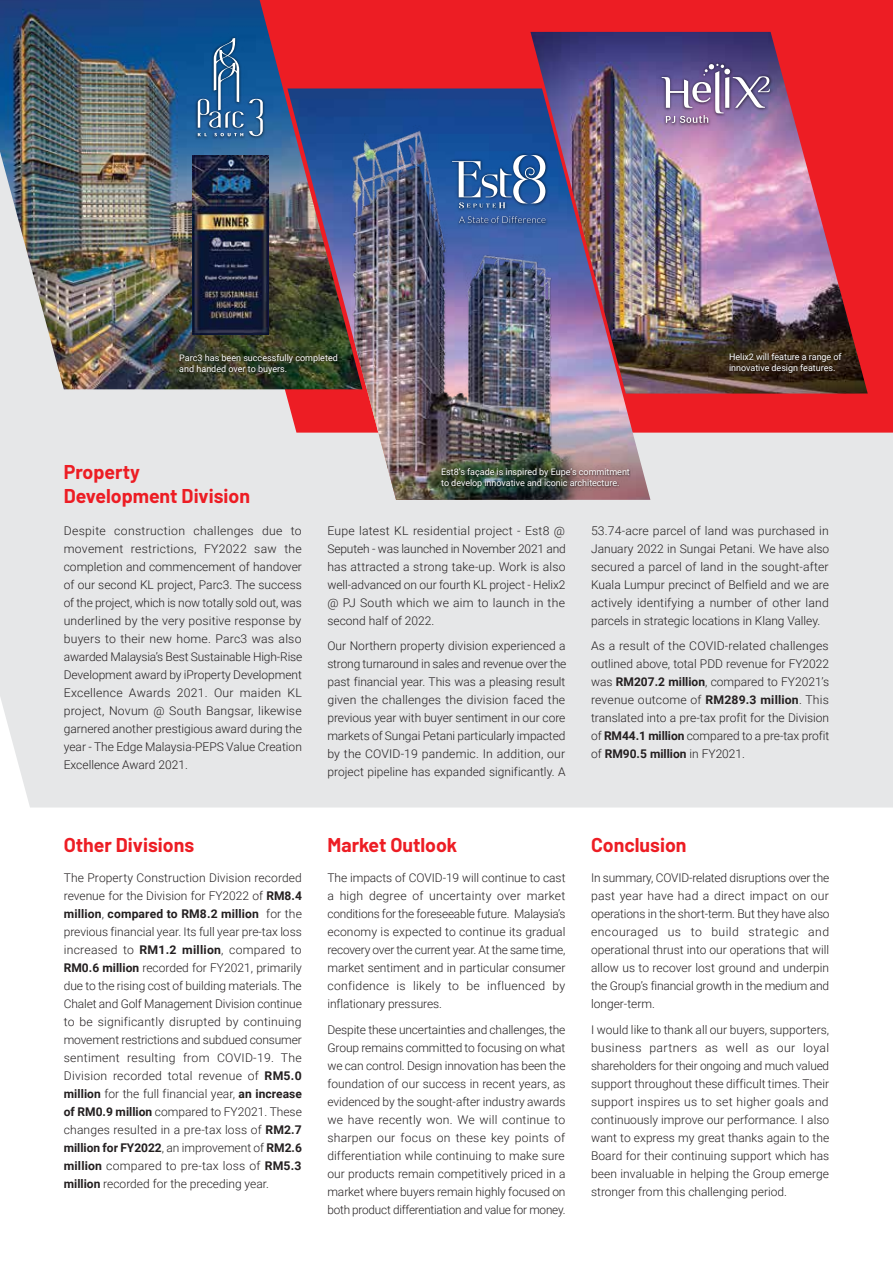
<style>
.page{position:relative;width:893px;height:1263px;background:#fff}
.page>*{position:absolute;margin:0;border:0;box-sizing:border-box;transform-origin:0 0}
.t1{font:700 19.5px/23.4px "Barlow";color:#ed1d24}
.t2{font:300 12px/18px "Roboto";color:#231f20;text-align:justify}
.t3{font:9px/10.8px "Roboto";letter-spacing:-.005em;color:#fff}
.s1{font-weight:700}
</style>
<div class="page">
<div style="left:0;top:389px;width:893px;height:418px;background:#e6e7e8"></div>
<svg style="left:180px;top:0;width:713px;height:433px;background:#eb3036"></svg>
<img style="left:0;top:0;width:362px;height:389px">
<img style="left:585px;top:393px;width:65px;height:107px">
<img style="left:287px;top:88px;width:298px;height:412px">
<img style="left:530px;top:32px;width:338px;height:361px">
<img style="left:192px;top:155px;width:76px;height:179px">
<img style="left:177px;top:351px;width:164px;height:26px">
<img style="left:438px;top:465px;width:195px;height:27px">
<img style="left:726px;top:350px;width:119px;height:26px">
<img style="left:448px;top:151px;width:102px;height:76px">
<svg style="left:452px;top:155px;width:93px;height:68px;background:#4973ac"></svg>
<img style="left:194px;top:34px;width:73px;height:106px">
<svg style="left:198px;top:38px;width:65px;height:98px;background:#336ca0"></svg>
<img style="left:657px;top:60px;width:117px;height:67px">
<svg style="left:662px;top:64px;width:108px;height:59px;background:#8878a5"></svg>
<p class="t3" style="left:179px;top:352px;width:160px">Parc3 has been successfully completed and handed over to buyers.</p>
<h1 class="t1" style="left:64px;top:459px;width:188px">Property<br>Development Division</h1>
<p class="t3" style="left:441px;top:466px;width:190px">Est8’s façade is inspired by Eupe’s commitment to develop innovative and iconic architecture.</p>
<p class="t3" style="left:729px;top:351px;width:114px">Helix2 will feature a range of innovative design features.</p>
<p class="t2" style="left:64px;top:521px;width:240px">Despite construction challenges due to movement restrictions, FY2022 saw the completion and commencement of handover of our second KL project, Parc3. The success of the project, which is now totally sold out, was underlined by the very positive response by buyers to their new home. Parc3 was also awarded Malaysia’s Best Sustainable High-Rise Development award by iProperty Development Excellence Awards 2021. Our maiden KL project, Novum @ South Bangsar, likewise garnered another prestigious award during the year - The Edge Malaysia-PEPS Value Creation Excellence Award 2021.</p>
<p class="t2" style="left:327px;top:521px;width:240px">Eupe latest KL residential project - Est8 @ Seputeh - was launched in November 2021 and has attracted a strong take-up. Work is also well-advanced on our fourth KL project - Helix2 @ PJ South which we aim to launch in the second half of 2022.</p>
<p class="t2" style="left:327px;top:636px;width:240px">Our Northern property division experienced a strong turnaround in sales and revenue over the past financial year. This was a pleasing result given the challenges the division faced the previous year with buyer sentiment in our core markets of Sungai Petani particularly impacted by the COVID-19 pandemic. In addition, our project pipeline has expanded significantly. A</p>
<h1 class="t1" style="left:64px;top:832px;width:132px">Other Divisions</h1>
<p class="t2" style="left:64px;top:869px;width:240px">The Property Construction Division recorded revenue for the Division for FY2022 of <span class="s1">RM8.4 million</span>, <span class="s1">compared to RM8.2 million</span> for the previous financial year. Its full year pre-tax loss increased to <span class="s1">RM1.2 million</span>, compared to <span class="s1">RM0.6 million</span> recorded for FY2021, primarily due to the rising cost of building materials. The Chalet and Golf Management Division continue to be significantly disrupted by continuing movement restrictions and subdued consumer sentiment resulting from COVID-19. The Division recorded total revenue of <span class="s1">RM5.0 million</span> for the full financial year, <span class="s1">an increase of RM0.9 million</span> compared to FY2021. These changes resulted in a pre-tax loss of <span class="s1">RM2.7 million for FY2022</span>, an improvement of <span class="s1">RM2.6 million</span> compared to pre-tax loss of <span class="s1">RM5.3 million</span> recorded for the preceding year.</p>
<h1 class="t1" style="left:327px;top:832px;width:131px">Market Outlook</h1>
<p class="t2" style="left:327px;top:869px;width:240px">The impacts of COVID-19 will continue to cast a high degree of uncertainty over market conditions for the foreseeable future. Malaysia’s economy is expected to continue its gradual recovery over the current year. At the same time, market sentiment and in particular consumer confidence is likely to be influenced by inflationary pressures.</p>
<p class="t2" style="left:327px;top:1020px;width:240px">Despite these uncertainties and challenges, the Group remains committed to focusing on what we can control. Design innovation has been the foundation of our success in recent years, as evidenced by the sought-after industry awards we have recently won. We will continue to sharpen our focus on these key points of differentiation while continuing to make sure our products remain competitively priced in a market where buyers remain highly focused on both product differentiation and value for money.</p>
<p class="t2" style="left:591px;top:521px;width:240px">53.74-acre parcel of land was purchased in January 2022 in Sungai Petani. We have also secured a parcel of land in the sought-after Kuala Lumpur precinct of Belfield and we are actively identifying a number of other land parcels in strategic locations in Klang Valley.</p>
<p class="t2" style="left:591px;top:636px;width:240px">As a result of the COVID-related challenges outlined above, total PDD revenue for FY2022 was <span class="s1">RM207.2 million</span>, compared to FY2021’s revenue outcome of <span class="s1">RM289.3 million</span>. This translated into a pre-tax profit for the Division of <span class="s1">RM44.1 million</span> compared to a pre-tax profit of <span class="s1">RM90.5 million</span> in FY2021.</p>
<h1 class="t1" style="left:591px;top:832px;width:97px">Conclusion</h1>
<p class="t2" style="left:591px;top:869px;width:240px">In summary, COVID-related disruptions over the past year have had a direct impact on our operations in the short-term. But they have also encouraged us to build strategic and operational thrust into our operations that will allow us to recover lost ground and underpin the Group’s financial growth in the medium and longer-term.</p>
<p class="t2" style="left:591px;top:1020px;width:240px">I would like to thank all our buyers, supporters, business partners as well as our loyal shareholders for their ongoing and much valued support throughout these difficult times. Their support inspires us to set higher goals and continuously improve our performance. I also want to express my great thanks again to the Board for their continuing support which has been invaluable in helping the Group emerge stronger from this challenging period.</p>
</div>
